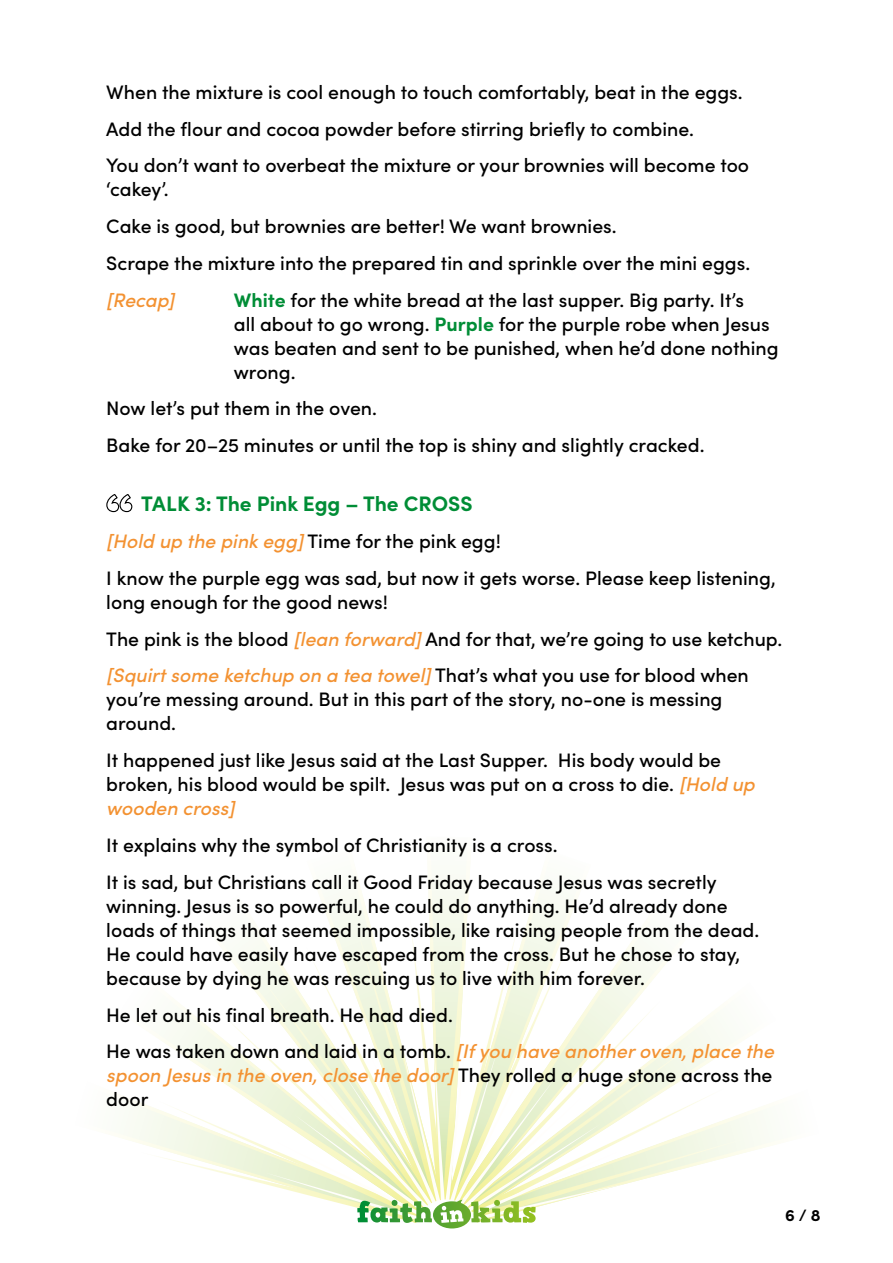
<style>
.page{position:relative;width:893px;height:1263px;background:#fff}
.page>*{position:absolute;margin:0;border:0;box-sizing:border-box;transform-origin:0 0}
.t1{font:700 21px "Sofia Pro";color:#008d36}
.t2{font:500 19.5px/36.8px "Sofia Pro";color:#000}
.t3{font:italic 500 19.5px/24px "Sofia Pro";color:#f39232}
.t4{font:700 16.5px "Sofia Pro";color:#000}
.s1{font-weight:700;color:#008d36}
.s2{font-style:italic;color:#f39232}
.s3{font-style:normal;color:#000}
</style>
<div class="page">
<svg style="left:106px;top:494px;width:27px;height:19px"></svg>
<svg style="left:118px;top:870px;width:658px;height:359px"></svg>
<p class="t2" style="left:106px;top:72px;width:644px">When the mixture is cool enough to touch comfortably, beat in the eggs.<br>Add the flour and cocoa powder before stirring briefly to combine.<br>You don’t want to overbeat the mixture or your brownies will become too</p>
<p class="t2" style="left:106px;top:170px;width:645px">‘cakey’.<br>Cake is good, but brownies are better! We want brownies.<br>Scrape the mixture into the prepared tin and sprinkle over the mini eggs.</p>
<p class="t3" style="left:106px;top:287px;width:70px">[Recap]</p>
<p class="t2" style="left:234px;top:287px;width:546px;line-height:24px"><span class="s1">White</span> for the white bread at the last supper. Big party. It’s<br>all about to go wrong. <span class="s1">Purple</span> for the purple robe when Jesus was beaten and sent to be punished, when he’d done nothing wrong.</p>
<p class="t2" style="left:106px;top:389px;width:600px">Now let’s put them in the oven.<br>Bake for 20–25 minutes or until the top is shiny and slightly cracked.</p>
<p class="t1" style="left:141px;top:488px;width:333px">TALK 3: The Pink Egg – The CROSS</p>
<p class="t2" style="left:106px;top:522px;width:671px"><span class="s2">[Hold up the pink egg]</span> Time for the pink egg!<br>I know the purple egg was sad, but now it gets worse. Please keep listening,</p>
<p class="t2" style="left:106px;top:582px;width:678px">long enough for the good news!<br>The pink is the blood <span class="s2">[lean forward]</span> And for that, we’re going to use ketchup. <span class="s2">[Squirt some ketchup on a tea towel]</span> That’s what you use for blood when</p>
<p class="t2" style="left:106px;top:686px;width:618px;line-height:24px">you’re messing around. But in this part of the story, no-one is messing around.</p>
<p class="t2" style="left:106px;top:747px;width:650px;line-height:24px">It happened just like Jesus said at the Last Supper. His body would be broken, his blood would be spilt. Jesus was put on a cross to die. <span class="s2">[Hold up wooden cross]</span></p>
<p class="t2" style="left:106px;top:826px;width:612px">It explains why the symbol of Christianity is a cross.<br>It is sad, but Christians call it Good Friday because Jesus was secretly</p>
<p class="t2" style="left:106px;top:893px;width:654px;line-height:24px">winning. Jesus is so powerful, he could do anything. He’d already done loads of things that seemed impossible, like raising people from the dead.<br>He could have easily have escaped from the cross. But he chose to stay, because by dying he was rescuing us to live with him forever.</p>
<p class="t2" style="left:106px;top:995px;width:669px">He let out his final breath. He had died.<br>He was taken down and laid in a tomb. <span class="s2">[If you have another oven, place the</span></p>
<p class="t3" style="left:106px;top:1062px;width:668px">spoon Jesus in the oven, close the door] <span class="s3">They rolled a huge stone across the door</span></p>
<p class="t4" style="left:785px;top:1203px;width:37px">6 / 8</p>
</div>
